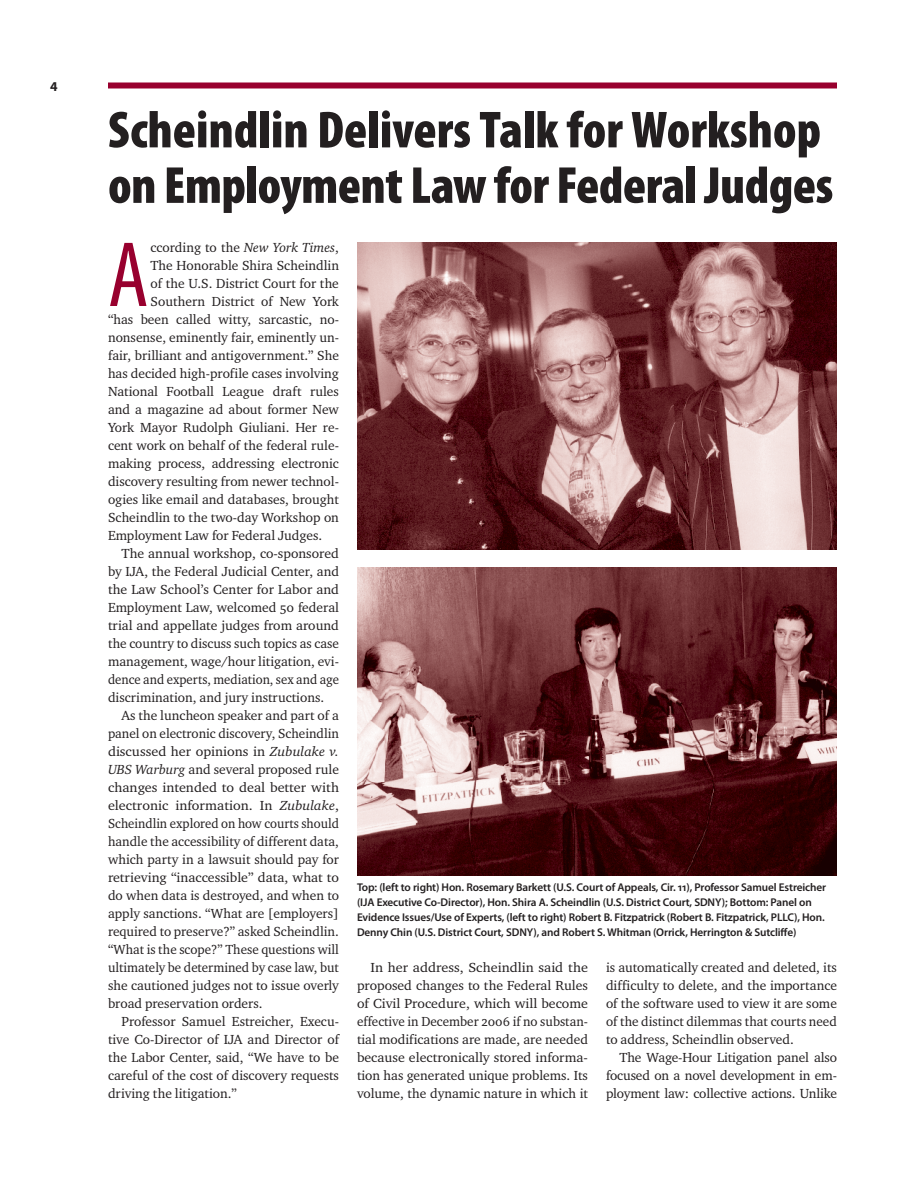
<style>
.page{position:relative;width:918px;height:1188px;background:#fff}
.page>*{position:absolute;margin:0;border:0;box-sizing:border-box;transform-origin:0 0}
.t1{font:condensed 93.6px "Myriad Pro";color:#98002e}
.t2{font:900 condensed 52.5px/55.5px "Myriad Pro";letter-spacing:-.01em;color:#231f20}
.t3{font:13.5px/18px "Charter ITC Regu OS";color:#231f20;text-align:justify}
.t4{font:13.5px/18px "Charter ITC Regu OS";color:#231f20;text-align:justify;scale:1.05 1}
.t5{font:13.5px "Charter ITC Regu OS";color:#231f20;scale:.95 1}
.t6{font:600 11.25px/15px "Myriad Pro";letter-spacing:-.01em;color:#231f20}
.s1{font-family:"Charter ITC Regu Ital OS"}
</style>
<div class="page">
<div style="left:108px;top:82px;width:729px;height:6px;background:#98002e"></div>
<img style="left:357px;top:243px;width:480px;height:307px">
<img style="left:357px;top:568px;width:480px;height:307px">
<h2 class="t2" style="left:108px;top:101px;width:727px">Scheindlin Delivers Talk for Workshop on Employment Law for Federal Judges</h2>
<h1 class="t1" style="left:108px;top:218px;width:42px">A</h1>
<p class="t3" style="left:151px;top:238px;width:190px">ccording to the <span class="s1">New York Times</span>,</p>
<p class="t3" style="left:151px;top:256px;width:190px">The Honorable Shira Scheindlin</p>
<p class="t3" style="left:151px;top:274px;width:190px">of the U.S. District Court for the</p>
<p class="t3" style="left:151px;top:292px;width:190px">Southern District of New York</p>
<p class="t3" style="left:108px;top:310px;width:233px">“has been called witty, sarcastic, no-</p>
<p class="t3" style="left:108px;top:328px;width:232px">nonsense, eminently fair, eminently un-</p>
<p class="t3" style="left:108px;top:346px;width:232px">fair, brilliant and antigovernment.” She</p>
<p class="t3" style="left:108px;top:364px;width:232px">has decided high-profile cases involving</p>
<p class="t3" style="left:108px;top:382px;width:233px">National Football League draft rules</p>
<p class="t3" style="left:108px;top:400px;width:233px">and a magazine ad about former New</p>
<p class="t3" style="left:108px;top:418px;width:232px">York Mayor Rudolph Giuliani. Her re-</p>
<p class="t3" style="left:108px;top:436px;width:232px">cent work on behalf of the federal rule-</p>
<p class="t3" style="left:108px;top:454px;width:233px">making process, addressing electronic</p>
<p class="t3" style="left:108px;top:472px;width:232px">discovery resulting from newer technol-</p>
<p class="t3" style="left:108px;top:490px;width:232px">ogies like email and databases, brought</p>
<p class="t3" style="left:108px;top:508px;width:232px">Scheindlin to the two-day Workshop on</p>
<p class="t3" style="left:108px;top:526px;width:216px">Employment Law for Federal Judges.</p>
<p class="t3" style="left:122px;top:544px;width:219px">The annual workshop, co-sponsored</p>
<p class="t3" style="left:108px;top:562px;width:233px">by IJA, the Federal Judicial Center, and</p>
<p class="t3" style="left:108px;top:580px;width:233px">the Law School’s Center for Labor and</p>
<p class="t3" style="left:108px;top:598px;width:232px">Employment Law, welcomed 50 federal</p>
<p class="t3" style="left:108px;top:616px;width:232px">trial and appellate judges from around</p>
<p class="t3" style="left:108px;top:634px;width:232px">the country to discuss such topics as case</p>
<p class="t3" style="left:108px;top:652px;width:232px">management, wage/hour litigation, evi-</p>
<p class="t5" style="left:108px;top:671px;width:245px">dence and experts, mediation, sex and age</p>
<p class="t3" style="left:108px;top:688px;width:218px">discrimination, and jury instructions.</p>
<p class="t3" style="left:122px;top:706px;width:219px">As the luncheon speaker and part of a</p>
<p class="t3" style="left:108px;top:724px;width:232px">panel on electronic discovery, Scheindlin</p>
<p class="t4" style="left:108px;top:742px;width:222px">discussed her opinions in <span class="s1">Zubulake v.</span></p>
<p class="t3" style="left:108px;top:760px;width:232px"><span class="s1">UBS Warburg</span> and several proposed rule</p>
<p class="t4" style="left:108px;top:778px;width:222px">changes intended to deal better with</p>
<p class="t4" style="left:108px;top:796px;width:221px">electronic information. In <span class="s1">Zubulake</span>,</p>
<p class="t5" style="left:108px;top:815px;width:245px">Scheindlin explored on how courts should</p>
<p class="t3" style="left:108px;top:832px;width:232px">handle the accessibility of different data,</p>
<p class="t3" style="left:108px;top:850px;width:233px">which party in a lawsuit should pay for</p>
<p class="t3" style="left:108px;top:868px;width:233px">retrieving “inaccessible” data, what to</p>
<p class="t3" style="left:108px;top:886px;width:232px">do when data is destroyed, and when to</p>
<p class="t3" style="left:108px;top:904px;width:232px">apply sanctions. “What are [employers]</p>
<p class="t3" style="left:108px;top:922px;width:232px">required to preserve?” asked Scheindlin.</p>
<p class="t3" style="left:108px;top:940px;width:232px">“What is the scope?” These questions will</p>
<p class="t3" style="left:108px;top:958px;width:232px">ultimately be determined by case law, but</p>
<p class="t3" style="left:108px;top:976px;width:232px">she cautioned judges not to issue overly</p>
<p class="t3" style="left:108px;top:994px;width:156px">broad preservation orders.</p>
<p class="t3" style="left:122px;top:1012px;width:219px">Professor Samuel Estreicher, Execu-</p>
<p class="t3" style="left:108px;top:1030px;width:233px">tive Co-Director of IJA and Director of</p>
<p class="t3" style="left:108px;top:1048px;width:233px">the Labor Center, said, “We have to be</p>
<p class="t3" style="left:108px;top:1066px;width:233px">careful of the cost of discovery requests</p>
<p class="t3" style="left:108px;top:1084px;width:130px">driving the litigation.”</p>
<p class="t6" style="left:357px;top:880px;width:471px">Top: (left to right) Hon. Rosemary Barkett (U.S. Court of Appeals, Cir. 11), Professor Samuel Estreicher (IJA Executive Co-Director), Hon. Shira A. Scheindlin (U.S. District Court, SDNY); Bottom: Panel on Evidence Issues/Use of Experts, (left to right) Robert B. Fitzpatrick (Robert B. Fitzpatrick, PLLC), Hon.<br>Denny Chin (U.S. District Court, SDNY), and Robert S. Whitman (Orrick, Herrington &amp; Sutcliffe)</p>
<p class="t4" style="left:357px;top:958px;width:222px;text-indent:14px">In her address, Scheindlin said the proposed changes to the Federal Rules of Civil Procedure, which will become effective in December 2006 if no substan&shy;tial modifications are made, are needed because electronically stored informa&shy;tion has generated unique problems. Its volume, the dynamic nature in which it</p>
<p class="t3" style="left:606px;top:958px;width:232px">is automatically created and deleted, its difficulty to delete, and the importance of the software used to view it are some of the distinct dilemmas that courts need to address, Scheindlin observed.</p>
<p class="t3" style="left:606px;top:1048px;width:233px;text-indent:14px">The Wage-Hour Litigation panel also focused on a novel development in em&shy;ployment law: collective actions. Unlike</p>
</div>
